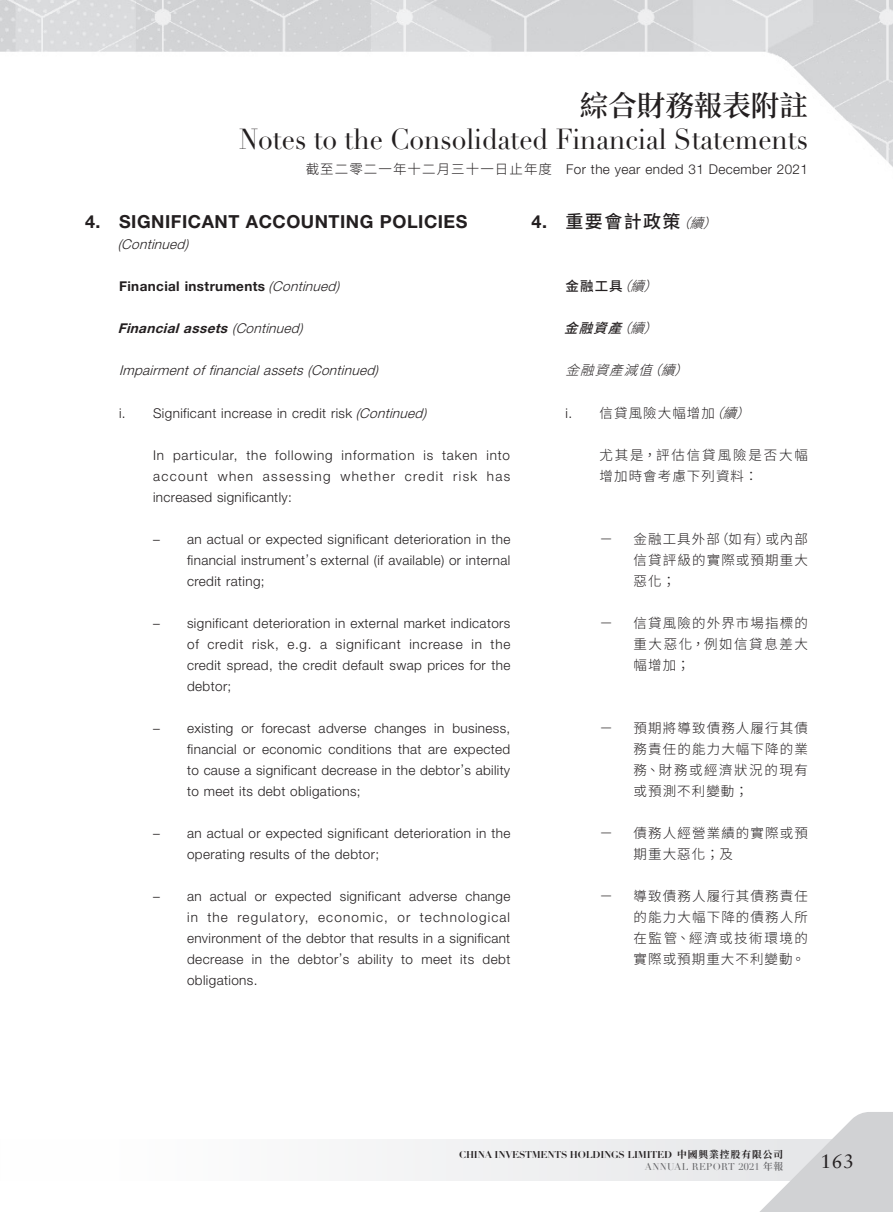
<style>
.page{position:relative;width:893px;height:1212px;background:#fff}
.page>*{position:absolute;margin:0;border:0;box-sizing:border-box;transform-origin:0 0}
.t1{font:28.5px "Didot LT Std";color:#231f20;scale:.93 1}
.t2{font:600 28.5px "Source Han Serif TC";color:#231f20}
.t3{font:19.5px "Sabon LT Std";color:#231f20}
.Heading_1{font:700 18px "Helvetica Neue LT Std";letter-spacing:.03em;color:#231f20}
.C_Heading_1{font:500 18px "Source Han Sans TC";letter-spacing:.08em;color:#231f20}
.Body_Text{font:300 13.5px/21px "Helvetica Neue LT Std";letter-spacing:.03em;color:#231f20;text-align:justify}
.C_Body_Text{font:300 13.5px/21px "Source Han Sans TC";letter-spacing:.085em;color:#231f20;text-align:justify}
.Heading_5{font:300 13.5px "Helvetica Neue LT Std";letter-spacing:.03em;color:#231f20}
.Heading_4{font:italic 300 13.5px "Helvetica Neue LT Std";color:#231f20}
.Heading_2{font:700 13.5px "Helvetica Neue LT Std";letter-spacing:.03em;color:#231f20}
.Heading_3{font:italic 700 13.5px "Helvetica Neue LT Std";color:#231f20}
.C_Body_Text-2{font:300 13.5px/21px "Source Han Sans TC";letter-spacing:.135em;color:#231f20}
.C_Heading_5{font:300 13.5px "Source Han Sans TC";letter-spacing:.08em;color:#231f20}
.Heading_1-2{font:italic 300 13.5px "Helvetica Neue LT Std";color:#231f20}
.C_Heading_4{font:italic 300 13.5px "Source Han Sans TC";color:#231f20}
.C_Heading_2{font:500 13.5px "Source Han Sans TC";color:#231f20}
.C_Heading_3{font:italic 500 13.5px "Source Han Sans TC";color:#231f20}
.t4{font:700 9.75px/12px "Didot LT Std";letter-spacing:-.02em;color:#231f20;text-align:right}
.s1{font-family:"Source Han Sans TC"}
.s2{font-family:"Helvetica Neue LT Std";font-weight:700}
.s3{font-weight:300;font-style:italic;font-size:13.5px}
.s4{font-weight:300;font-style:italic}
.s5{font-weight:300}
.s6{font-style:italic}
.s7{font-family:"Helvetica Neue LT Std"}
.s8{font-family:"Source Han Serif TC"}
.s9{font-weight:400;color:#636366}
.s10{font-family:"Source Han Serif TC";font-weight:600;color:#636366}
</style>
<div class="page">
<img style="left:0;top:0;width:893px;height:167px">
<div style="left:0;top:1140px;width:843px;height:41px;background:#f5f5f6"></div>
<svg style="left:738px;top:1112px;width:155px;height:100px"></svg>
<h1 class="t2" style="left:580px;top:90px;width:229px">綜合財務報表附註</h1>
<h1 class="t1" style="left:239px;top:122px;width:613px">Notes to the Consolidated Financial Statements</h1>
<p class="Body_Text" style="left:306px;top:158px;width:504px"><span class="s1">截至二零二一年十二月三十一日止年度</span> For the year ended 31 December 2021</p>
<p class="C_Heading_1" style="left:531px;top:212px;width:197px"><span class="s2">4.</span> 重要會計政策<span class="s3">（續）</span></p>
<p class="Heading_1" style="left:85px;top:211px;width:384px">4. SIGNIFICANT ACCOUNTING POLICIES</p>
<p class="Heading_1-2" style="left:118px;top:236px;width:72px">(Continued)</p>
<p class="Heading_2" style="left:119px;top:278px;width:222px">Financial instruments <span class="s4">(Continued)</span></p>
<p class="Heading_3" style="left:118px;top:320px;width:187px">Financialassets <span class="s5">(Continued)</span></p>
<p class="Heading_4" style="left:119px;top:362px;width:261px">Impairmentoffinancialassets(Continued)</p>
<p class="Heading_5" style="left:119px;top:404px;width:309px">i. Significant increase in credit risk <span class="s6">(Continued)</span></p>
<p class="Body_Text" style="left:153px;top:444px;width:359px">In particular, the following information is taken into account when assessing whether credit risk has increased significantly:</p>
<p class="Body_Text" style="left:187px;top:528px;width:325px;text-indent:-34px">– an actual or expected significant deterioration in the financial instrument’s external (if available) or internal credit rating;</p>
<p class="Body_Text" style="left:187px;top:612px;width:325px;text-indent:-34px">– significant deterioration in external market indicators of credit risk, e.g. a significant increase in the credit spread, the credit default swap prices for the debtor;</p>
<p class="Body_Text" style="left:187px;top:717px;width:325px;text-indent:-34px">– existing or forecast adverse changes in business, financial or economic conditions that are expected to cause a significant decrease in the debtor’s ability to meet its debt obligations;</p>
<p class="Body_Text" style="left:187px;top:822px;width:325px;text-indent:-34px">– an actual or expected significant deterioration in the operating results of the debtor;</p>
<p class="Body_Text" style="left:187px;top:885px;width:325px;text-indent:-34px">– an actual or expected significant adverse change in the regulatory, economic, or technological environment of the debtor that results in a significant decrease in the debtor’s ability to meet its debt obligations.</p>
<p class="C_Heading_2" style="left:566px;top:279px;width:104px">金融工具<span class="s4">（續）</span></p>
<p class="C_Heading_3" style="left:564px;top:321px;width:105px">金融資產<span class="s5">（續）</span></p>
<p class="C_Heading_4" style="left:566px;top:363px;width:134px">金融資產減值（續）</p>
<p class="C_Heading_5" style="left:566px;top:405px;width:196px"><span class="s7">i.</span> 信貸風險大幅增加<span class="s6">（續）</span></p>
<p class="C_Body_Text-2" style="left:600px;top:444px;width:210px">尤其是，評估信貸風險是否大幅增加時會考慮下列資料：</p>
<p class="C_Body_Text" style="left:600px;top:528px;width:15px">－</p>
<p class="C_Body_Text" style="left:634px;top:528px;width:176px">金融工具外部（如有）或內部信貸評級的實際或預期重大惡化；</p>
<p class="C_Body_Text" style="left:600px;top:612px;width:15px">－</p>
<p class="C_Body_Text" style="left:634px;top:612px;width:176px">信貸風險的外界市場指標的重大惡化，例如信貸息差大幅增加；</p>
<p class="C_Body_Text" style="left:600px;top:717px;width:15px">－</p>
<p class="C_Body_Text" style="left:634px;top:717px;width:176px">預期將導致債務人履行其債務責任的能力大幅下降的業務、財務或經濟狀況的現有或預測不利變動；</p>
<p class="C_Body_Text" style="left:600px;top:822px;width:15px">－</p>
<p class="C_Body_Text" style="left:634px;top:822px;width:176px">債務人經營業績的實際或預期重大惡化；及</p>
<p class="C_Body_Text" style="left:600px;top:885px;width:15px">－</p>
<p class="C_Body_Text" style="left:634px;top:885px;width:176px">導致債務人履行其債務責任的能力大幅下降的債務人所在監管、經濟或技術環境的實際或預期重大不利變動。</p>
<p class="t4" style="left:459px;top:1149px;width:326px">CHINA INVESTMENTS HOLDINGS LIMITED <span class="s8">中國興業控股有限公司<br></span><span class="s9">ANNUAL REPORT 2021</span> <span class="s10">年報</span></p>
<h2 class="t3" style="left:820px;top:1150px;width:35px">163</h2>
</div>
